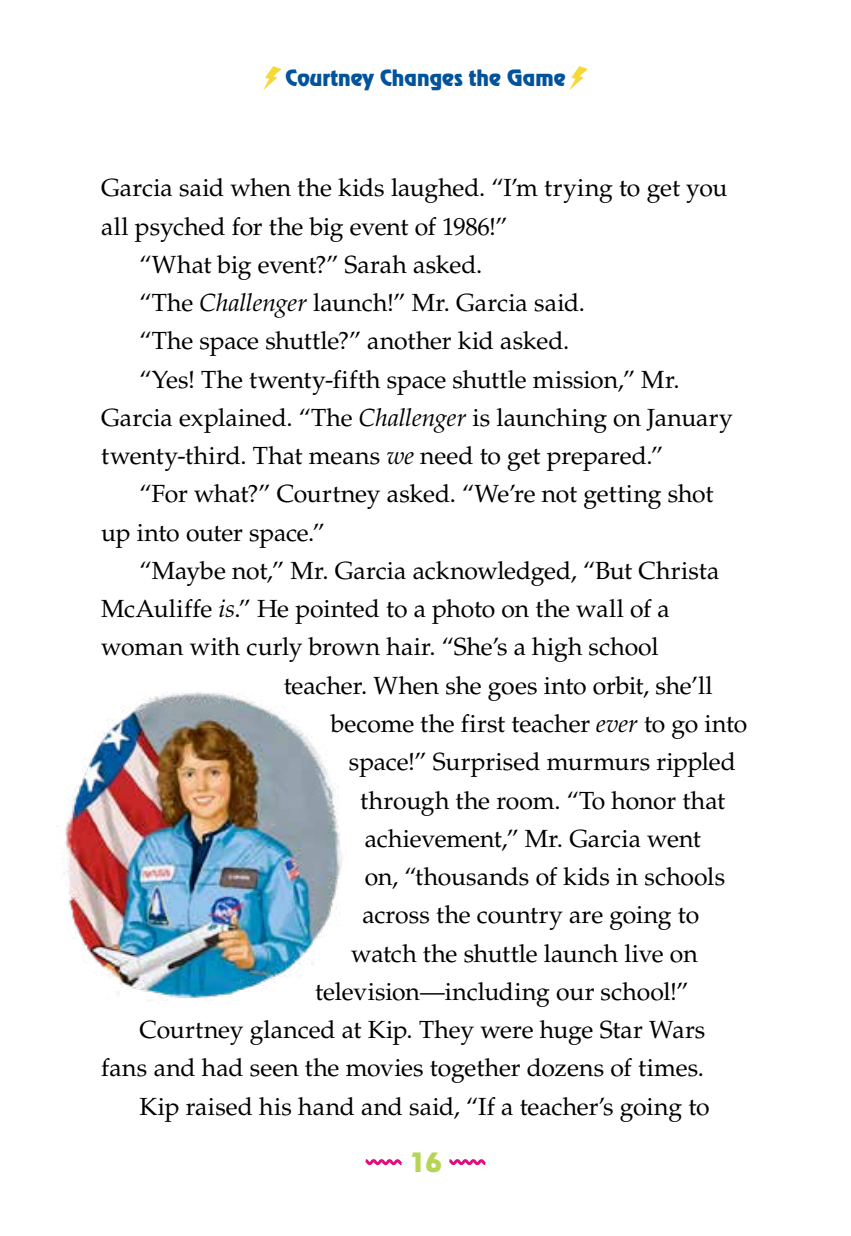
<style>
.page{position:relative;width:851px;height:1236px;background:#fff}
.page>*{position:absolute;margin:0;border:0;box-sizing:border-box;transform-origin:0 0}
.t1{font:29.25px "Revue EFOP";color:#b6d556}
.t2{font:24.75px "Palatino LT Std";letter-spacing:-.005em;color:#000}
.t3{font:24.75px "Palatino LT Std";letter-spacing:.015em;color:#000}
.t4{font:24.75px "Revue EFOP";color:#01539c}
.s1{font-style:italic}
</style>
<div class="page">
<img style="left:63px;top:692px;width:280px;height:307px">
<svg style="left:263px;top:66px;width:19px;height:24px"></svg>
<svg style="left:569px;top:66px;width:19px;height:24px"></svg>
<svg style="left:365px;top:1159px;width:37px;height:7px"></svg>
<svg style="left:449px;top:1159px;width:36px;height:7px"></svg>
<p class="t4" style="left:285px;top:64px;width:281px">Courtney Changes the Game</p>
<p class="t2" style="left:101px;top:173px;width:627px">Garcia said when the kids laughed. “I’m trying to get you</p>
<p class="t2" style="left:101px;top:211px;width:408px">all psyched for the big event of 1986!”</p>
<p class="t2" style="left:140px;top:250px;width:344px">“What big event?” Sarah asked.</p>
<p class="t2" style="left:140px;top:288px;width:447px">“The <span class="s1">Challenger</span> launch!” Mr. Garcia said.</p>
<p class="t2" style="left:140px;top:326px;width:431px">“The space shuttle?” another kid asked.</p>
<p class="t2" style="left:140px;top:364px;width:541px">“Yes! The twenty-fifth space shuttle mission,” Mr.</p>
<p class="t2" style="left:101px;top:403px;width:633px">Garcia explained. “The <span class="s1">Challenger</span> is launching on January</p>
<p class="t2" style="left:101px;top:441px;width:563px">twenty-third. That means <span class="s1">we</span> need to get prepared.”</p>
<p class="t2" style="left:140px;top:479px;width:575px">“For what?” Courtney asked. “We’re not getting shot</p>
<p class="t2" style="left:101px;top:517px;width:225px">up into outer space.”</p>
<p class="t2" style="left:140px;top:556px;width:581px">“Maybe not,” Mr. Garcia acknowledged, “But Christa</p>
<p class="t2" style="left:101px;top:594px;width:570px">McAuliffe <span class="s1">is</span>.” He pointed to a photo on the wall of a</p>
<p class="t2" style="left:101px;top:632px;width:558px">woman with curly brown hair. “She’s a high school</p>
<p class="t2" style="left:284px;top:670px;width:430px">teacher. When she goes into orbit, she’ll</p>
<p class="t2" style="left:331px;top:709px;width:418px">become the first teacher <span class="s1">ever</span> to go into</p>
<p class="t3" style="left:349px;top:747px;width:388px">space!” Surprised murmurs rippled</p>
<p class="t2" style="left:360px;top:785px;width:366px">through the room. “To honor that</p>
<p class="t2" style="left:365px;top:823px;width:338px">achievement,” Mr. Garcia went</p>
<p class="t2" style="left:365px;top:862px;width:362px">on, “thousands of kids in schools</p>
<p class="t2" style="left:362px;top:900px;width:338px">across the country are going to</p>
<p class="t2" style="left:351px;top:938px;width:348px">watch the shuttle launch live on</p>
<p class="t2" style="left:315px;top:976px;width:375px">television—including our school!”</p>
<p class="t2" style="left:140px;top:1015px;width:567px">Courtney glanced at Kip. They were huge Star Wars</p>
<p class="t2" style="left:101px;top:1053px;width:604px">fans and had seen the movies together dozens of times.</p>
<p class="t2" style="left:140px;top:1091px;width:571px">Kip raised his hand and said, “If a teacher’s going to</p>
<p class="t1" style="left:409px;top:1146px;width:34px">16</p>
</div>
